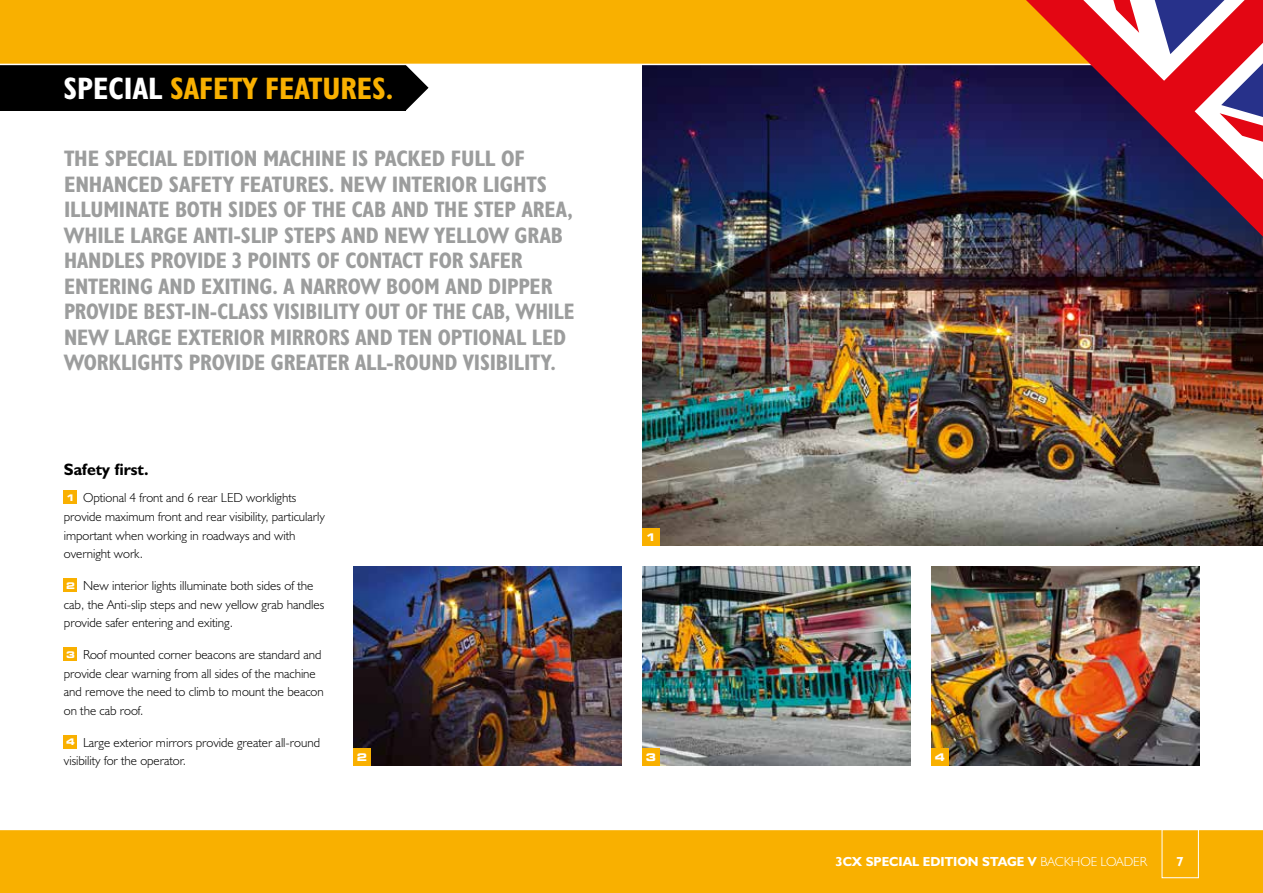
<style>
.page{position:relative;width:1263px;height:893px;background:#fff}
.page>*{position:absolute;margin:0;border:0;box-sizing:border-box;transform-origin:0 0}
.t1{font:31.2px "JCB Bold Condensed";color:#f9b000}
.t2{font:22.5px/25.5px "JCB Bold Condensed";letter-spacing:-.005em;color:#9c9d9d}
.t3{font:700 16.5px "JCB Euro";color:#000}
.t4{font:300 13.2px/18.8px "JCB Euro";color:#000}
.t5{font:700 13.2px "JCB Euro";color:#fff}
.t6{font:700 expanded 10.5px "Square 721 BT";color:#fff}
.s1{color:#fff}
.s2{font-family:"Square 721 BT";font-weight:700;font-stretch:expanded;font-size:9.15px;color:#fff}
.s3{font-weight:300}
</style>
<div class="page">
<svg style="left:406px;top:65px;width:22px;height:45px"></svg>
<div style="left:0;top:54px;width:406px;height:57px;background:#000"></div>
<img style="left:642px;top:65px;width:621px;height:481px">
<div style="left:0;top:829px;width:1263px;height:64px;background:#f9b000"></div>
<hr style="left:0;top:829px;width:1263px;height:1px;background:#fff">
<div style="left:0;top:0;width:1263px;height:64px;background:#f9b000"></div>
<hr style="left:0;top:64px;width:1263px;height:1px;background:#fff">
<div style="left:1162px;top:829px;width:37px;height:49px;border:1px solid #fff"></div>
<img style="left:642px;top:567px;width:268px;height:198px">
<img style="left:931px;top:567px;width:268px;height:198px">
<div style="left:64px;top:491px;width:13px;height:13px;background:#f9b000"></div>
<div style="left:64px;top:579px;width:13px;height:13px;background:#f9b000"></div>
<div style="left:64px;top:648px;width:13px;height:13px;background:#f9b000"></div>
<div style="left:64px;top:735px;width:13px;height:14px;background:#f9b000"></div>
<div style="left:642px;top:529px;width:17px;height:17px;background:#f9b000"></div>
<div style="left:642px;top:748px;width:17px;height:17px;background:#f9b000"></div>
<div style="left:931px;top:748px;width:17px;height:17px;background:#f9b000"></div>
<img style="left:353px;top:567px;width:268px;height:198px">
<div style="left:353px;top:748px;width:18px;height:17px;background:#f9b000"></div>
<svg style="left:1036px;top:237px;width:227px;height:41px;background:#291f30"></svg>
<svg style="left:1026px;top:0;width:237px;height:237px;background:#7b3045"></svg>
<svg style="left:1155px;top:0;width:69px;height:54px;background:#8d71a0"></svg>
<svg style="left:1219px;top:63px;width:44px;height:79px"></svg>
<svg style="left:1113px;top:0;width:26px;height:33px"></svg>
<h1 class="t1" style="left:64px;top:69px;width:331px"><span class="s1">SPECIAL</span> SAFETY FEATURES.</h1>
<p class="t2" style="left:64px;top:145px;width:512px">THE SPECIAL EDITION MACHINE IS PACKED FULL OF ENHANCED SAFETY FEATURES. NEW INTERIOR LIGHTS ILLUMINATE BOTH SIDES OF THE CAB AND THE STEP AREA, WHILE LARGE ANTI-SLIP STEPS AND NEW YELLOW GRAB HANDLES PROVIDE 3 POINTS OF CONTACT FOR SAFER ENTERING AND EXITING. A NARROW BOOM AND DIPPER PROVIDE BEST-IN-CLASS VISIBILITY OUT OF THE CAB, WHILE NEW LARGE EXTERIOR MIRRORS AND TEN OPTIONAL LED WORKLIGHTS PROVIDE GREATER ALL-ROUND VISIBILITY.</p>
<p class="t3" style="left:64px;top:459px;width:86px">Safety first.</p>
<p class="t4" style="left:64px;top:488px;width:263px"><span class="s2">1</span> Optional 4 front and 6 rear LED worklights provide maximum front and rear visibility, particularly important when working in roadways and with overnight work.</p>
<p class="t4" style="left:64px;top:576px;width:262px"><span class="s2">2</span> New interior lights illuminate both sides of the cab, the Anti-slip steps and new yellow grab handles provide safer entering and exiting.</p>
<p class="t4" style="left:64px;top:645px;width:261px"><span class="s2">3</span> Roof mounted corner beacons are standard and provide clear warning from all sides of the machine and remove the need to climb to mount the beacon on the cab roof.</p>
<p class="t4" style="left:64px;top:732px;width:258px"><span class="s2">4</span> Large exterior mirrors provide greater all-round visibility for the operator.</p>
<p class="t6" style="left:646px;top:531px;width:12px">1</p>
<p class="t6" style="left:357px;top:751px;width:12px">2</p>
<p class="t6" style="left:646px;top:751px;width:12px">3</p>
<p class="t6" style="left:935px;top:751px;width:12px">4</p>
<p class="t5" style="left:835px;top:853px;width:313px">3CX SPECIAL EDITION STAGE V <span class="s3">BACKHOE LOADER</span></p>
<p class="t5" style="left:1176px;top:853px;width:9px">7</p>
</div>
